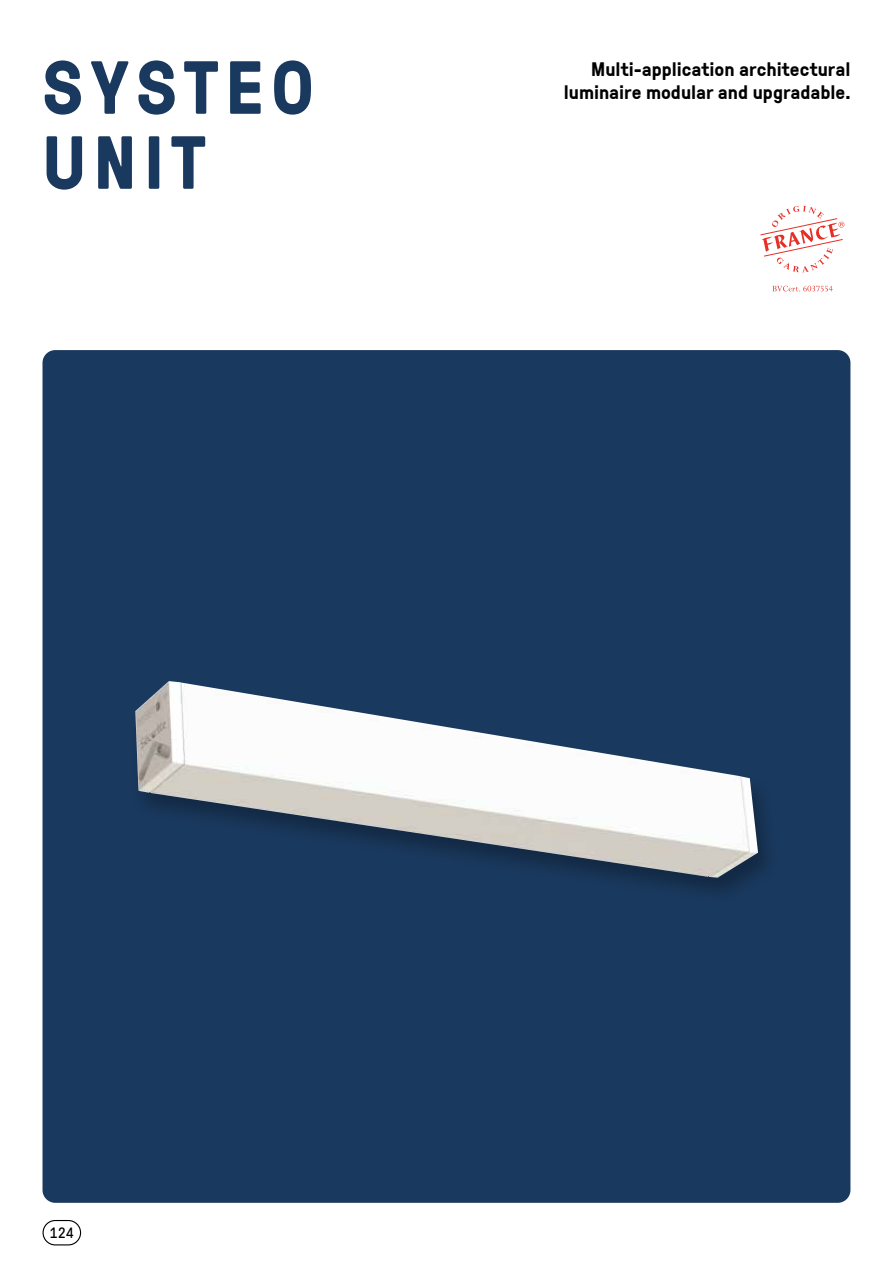
<style>
.page{position:relative;width:893px;height:1263px;background:#fff}
.page>*{position:absolute;margin:0;border:0;box-sizing:border-box;transform-origin:0 0}
.t1{font:700 75px/75px "GT Pressura";letter-spacing:.095em;color:#1a395e}
.t2{font:700 19.5px/23.4px "GT Pressura";color:#000;text-align:right}
.t3{font:15px "GT Pressura Pro Mono";color:#000}
</style>
<div class="page">
<div style="left:43px;top:1220px;width:38px;height:25px;border:1px solid #000;border-radius:12px"></div>
<div style="left:43px;top:350px;width:807px;height:853px;background:#1a395e;border-radius:13px"></div>
<img style="left:135px;top:681px;width:623px;height:197px">
<svg style="left:760px;top:206px;width:84px;height:66px"></svg>
<svg style="left:772px;top:286px;width:61px;height:6px"></svg>
<h1 class="t1" style="left:43px;top:47px;width:273px">SYSTEO<br>UNIT</h1>
<p class="t2" style="left:564px;top:57px;width:288px">Multi-application architectural luminaire modular and upgradable.</p>
<p class="t3" style="left:50px;top:1224px;width:26px">124</p>
</div>
